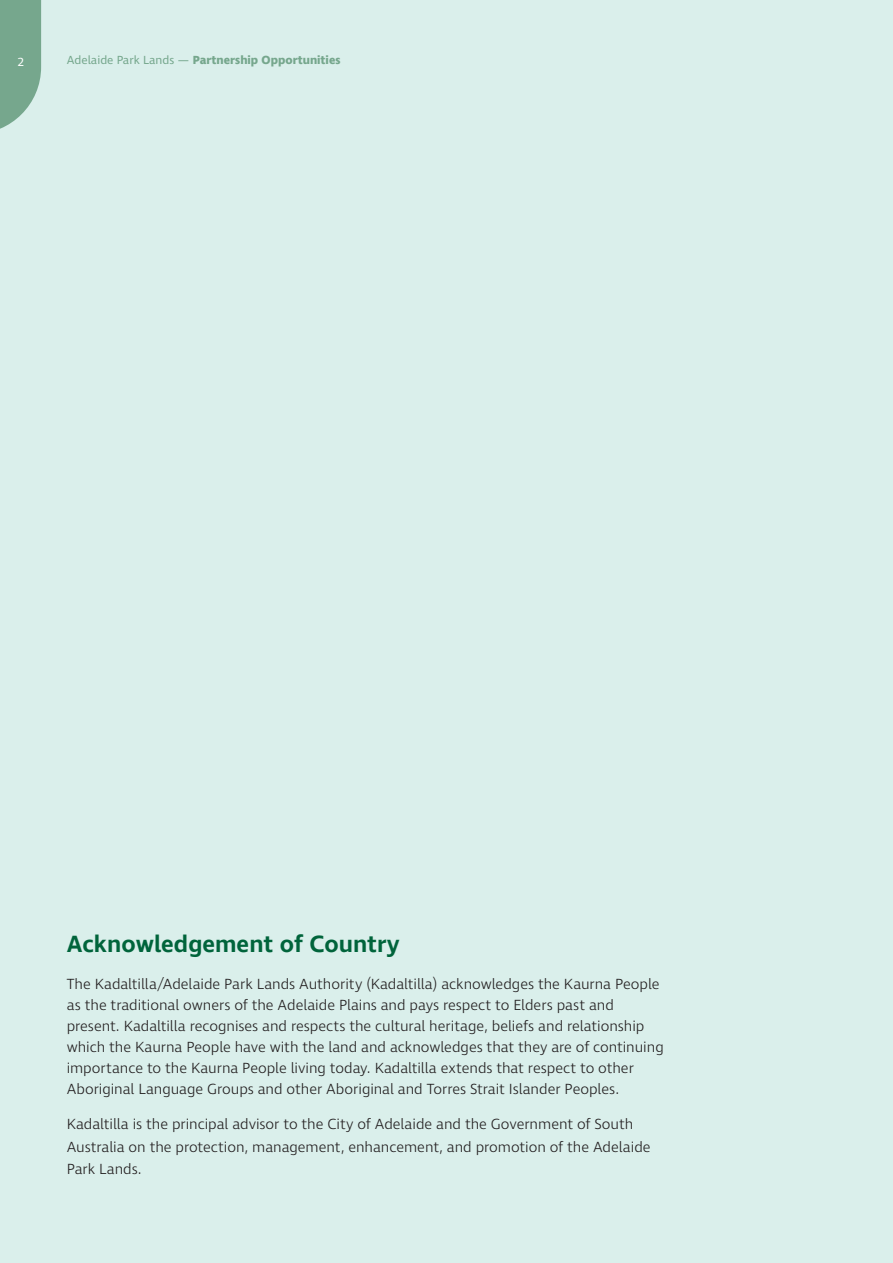
<style>
.page{position:relative;width:893px;height:1263px;background:#daefeb}
.page>*{position:absolute;margin:0;border:0;box-sizing:border-box;transform-origin:0 0}
.SH_0__DOC{font:600 24px "Ingra";color:#00643b}
.Subheading{font:300 15px/21px "Ingra";letter-spacing:-.005em;color:#231f20}
.t1{font:700 12px "Ingra";color:#76a78d}
.t2{font:12px "Ingra";color:#fff}
.s1{font-weight:400}
</style>
<div class="page">
<svg style="left:0;top:0;width:41px;height:129px;background:#83b099"></svg>
<p class="t2" style="left:18px;top:55px;width:7px">2</p>
<p class="t1" style="left:67px;top:52px;width:275px"><span class="s1">Adelaide Park Lands —</span> Partnership Opportunities</p>
<p class="SH_0__DOC" style="left:67px;top:929px;width:334px">Acknowledgement of Country</p>
<p class="Subheading" style="left:67px;top:974px;width:598px">The Kadaltilla/Adelaide Park Lands Authority (Kadaltilla) acknowledges the Kaurna People as the traditional owners of the Adelaide Plains and pays respect to Elders past and present. Kadaltilla recognises and respects the cultural heritage, beliefs and relationship which the Kaurna People have with the land and acknowledges that they are of continuing importance to the Kaurna People living today. Kadaltilla extends that respect to other Aboriginal Language Groups and other Aboriginal and Torres Strait Islander Peoples.</p>
<p class="Subheading" style="left:67px;top:1114px;width:585px;line-height:22.5px">Kadaltilla is the principal advisor to the City of Adelaide and the Government of South<br>Australia on the protection, management, enhancement, and promotion of the Adelaide<br>Park Lands.</p>
</div>
